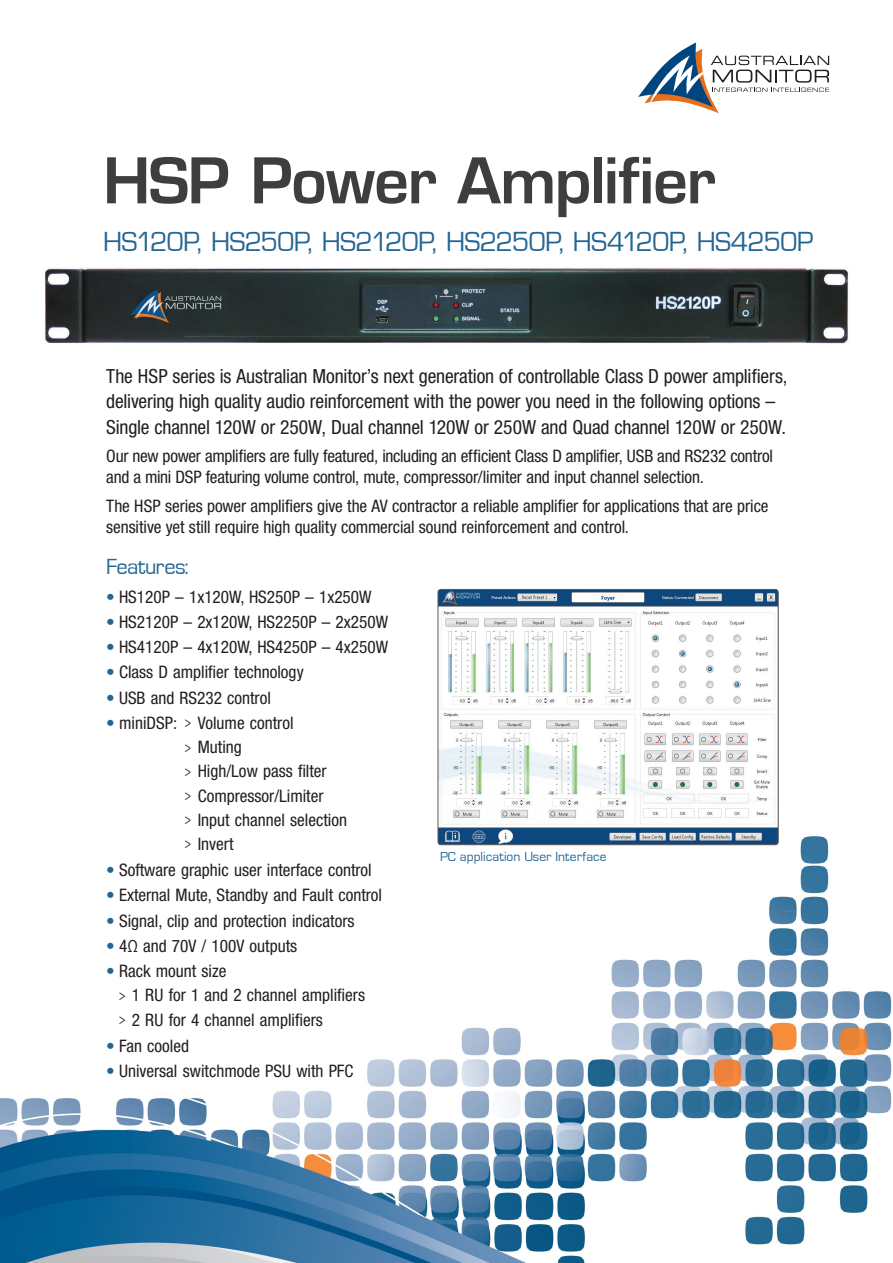
<style>
.page{position:relative;width:893px;height:1263px;background:#fff}
.page>*{position:absolute;margin:0;border:0;box-sizing:border-box;transform-origin:0 0}
.H1_ProductType{font:700 69px "Eurostile";letter-spacing:-.02em;color:#3e3e3f}
.H2_ProdCodes{font:28.5px "Eurostile";letter-spacing:-.03em;color:#246693}
.Features_Head{font:22.5px "Eurostile";letter-spacing:-.025em;color:#246693}
.IntroParaLg{font:condensed 19.5px/25.5px "Helvetica Neue LT Std";letter-spacing:-.01em;color:#231f20}
.IntroParaSml{font:condensed 17.25px/21px "Helvetica Neue LT Std";letter-spacing:-.01em;color:#231f20}
.Features_Bullet{font:condensed 17.25px "Helvetica Neue LT Std";color:#231f20}
.Features_SubBullet{font:condensed 17.25px "Helvetica Neue LT Std";color:#231f20}
.H4_DiagHead{font:13.5px "Eurostile";color:#246693}
.s1{color:#246693}
.s2{font-size:15px}
</style>
<div class="page">
<img style="left:0;top:836px;width:892px;height:427px">
<svg style="left:638px;top:43px;width:191px;height:70px"></svg>
<img style="left:438px;top:589px;width:340px;height:256px">
<div style="left:438px;top:589px;width:340px;height:256px;border:1px solid #57585a;border-radius:3px"></div>
<img style="left:45px;top:268px;width:803px;height:75px">
<svg style="left:0;top:1023px;width:364px;height:71px"></svg>
<p class="H1_ProductType" style="left:103px;top:143px;width:614px">HSP Power Amplifier</p>
<p class="H2_ProdCodes" style="left:103px;top:226px;width:712px">HS120P, HS250P, HS2120P, HS2250P, HS4120P, HS4250P</p>
<p class="IntroParaLg" style="left:106px;top:363px;width:683px">The HSP series is Australian Monitor’s next generation of controllable Class D power amplifiers, delivering high quality audio reinforcement with the power you need in the following options –<br>Single channel 120W or 250W, Dual channel 120W or 250W and Quad channel 120W or 250W.</p>
<p class="IntroParaSml" style="left:106px;top:446px;width:668px">Our new power amplifiers are fully featured, including an efficient Class D amplifier, USB and RS232 control and a mini DSP featuring volume control, mute, compressor/limiter and input channel selection.</p>
<p class="IntroParaSml" style="left:106px;top:495px;width:664px">The HSP series power amplifiers give the AV contractor a reliable amplifier for applications that are price sensitive yet still require high quality commercial sound reinforcement and control.</p>
<p class="Features_Head" style="left:106px;top:555px;width:84px">Features:</p>
<p class="Features_Bullet" style="left:106px;top:586px;width:267px"><span class="s1">•</span> HS120P – 1x120W, HS250P – 1x250W</p>
<p class="Features_Bullet" style="left:106px;top:612px;width:283px"><span class="s1">•</span> HS2120P – 2x120W, HS2250P – 2x250W</p>
<p class="Features_Bullet" style="left:106px;top:637px;width:283px"><span class="s1">•</span> HS4120P – 4x120W, HS4250P – 4x250W</p>
<p class="Features_Bullet" style="left:106px;top:662px;width:199px"><span class="s1">•</span> Class D amplifier technology</p>
<p class="Features_Bullet" style="left:106px;top:688px;width:166px"><span class="s1">•</span> USB and RS232 control</p>
<p class="Features_Bullet" style="left:106px;top:713px;width:189px"><span class="s1">•</span> miniDSP: <span class="s2">&gt;</span> Volume control</p>
<p class="Features_SubBullet" style="left:185px;top:737px;width:58px"><span class="s2">&gt;</span> Muting</p>
<p class="Features_SubBullet" style="left:185px;top:761px;width:143px"><span class="s2">&gt;</span> High/Low pass filter</p>
<p class="Features_SubBullet" style="left:185px;top:785px;width:140px"><span class="s2">&gt;</span> Compressor/Limiter</p>
<p class="Features_SubBullet" style="left:185px;top:810px;width:164px"><span class="s2">&gt;</span> Input channel selection</p>
<p class="Features_SubBullet" style="left:185px;top:834px;width:50px"><span class="s2">&gt;</span> Invert</p>
<p class="Features_Bullet" style="left:106px;top:860px;width:267px"><span class="s1">•</span> Software graphic user interface control</p>
<p class="Features_Bullet" style="left:106px;top:885px;width:277px"><span class="s1">•</span> External Mute, Standby and Fault control</p>
<p class="Features_Bullet" style="left:106px;top:911px;width:250px"><span class="s1">•</span> Signal, clip and protection indicators</p>
<p class="Features_Bullet" style="left:106px;top:936px;width:192px"><span class="s1">•</span> 4Ω and 70V / 100V outputs</p>
<p class="Features_Bullet" style="left:106px;top:961px;width:122px"><span class="s1">•</span> Rack mount size</p>
<p class="Features_SubBullet" style="left:119px;top:985px;width:247px"><span class="s2">&gt;</span> 1 RU for 1 and 2 channel amplifiers</p>
<p class="Features_SubBullet" style="left:119px;top:1009px;width:205px"><span class="s2">&gt;</span> 2 RU for 4 channel amplifiers</p>
<p class="Features_Bullet" style="left:106px;top:1036px;width:84px"><span class="s1">•</span> Fan cooled</p>
<p class="Features_Bullet" style="left:106px;top:1061px;width:249px"><span class="s1">•</span> Universal switchmode PSU with PFC</p>
<p class="H4_DiagHead" style="left:440px;top:849px;width:168px">PC application User Interface</p>
</div>
